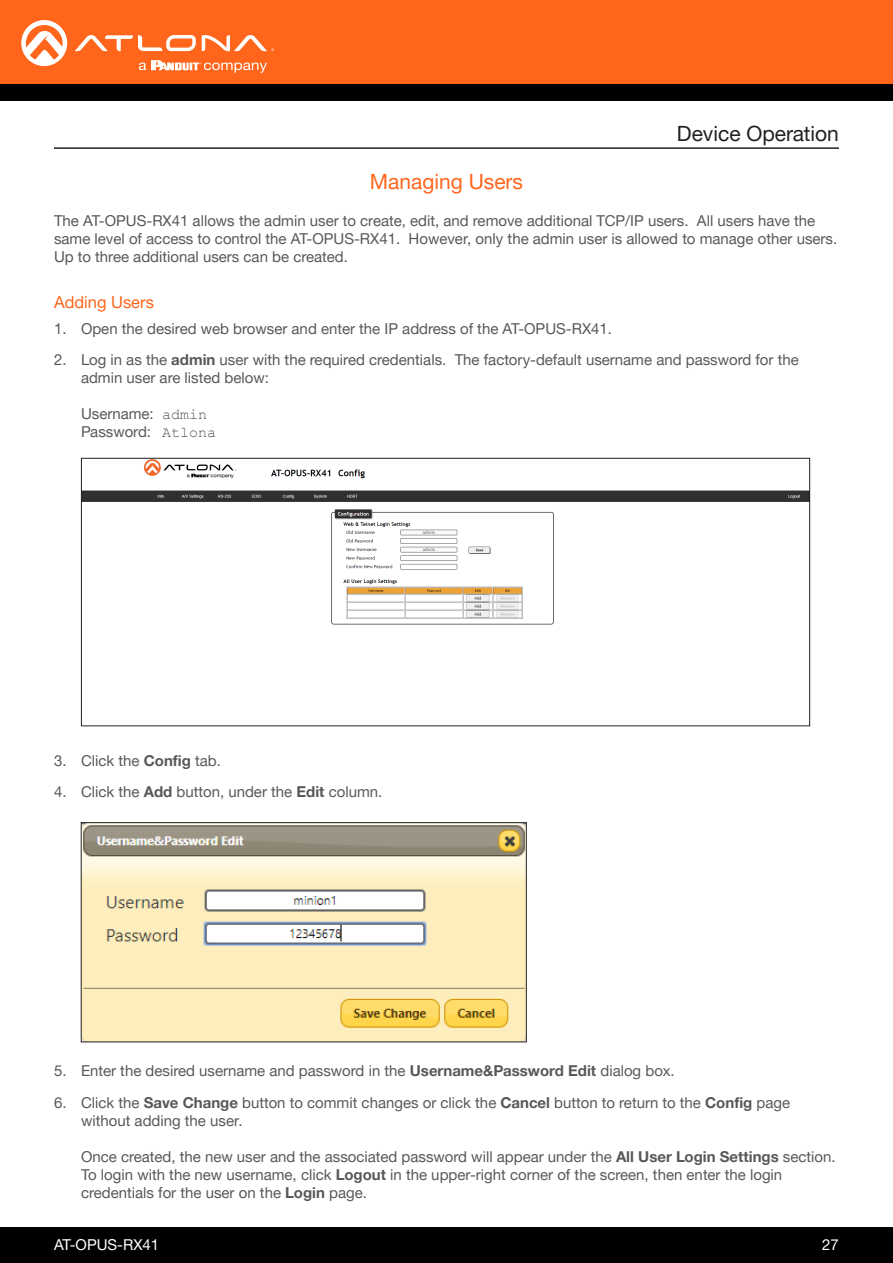
<style>
.page{position:relative;width:893px;height:1263px;background:#fff}
.page>*{position:absolute;margin:0;border:0;box-sizing:border-box;transform-origin:0 0}
.Non_TOC_Section_Header_Right_Align{font:21px "Helvetica Neue LTW1 G";color:#231f20}
.Subsection_Header{font:21px "Helvetica Neue LTW1 G";color:#ff661c}
.Secondary_Subsection{font:16.5px "Helvetica Neue LTW1 G";color:#ff661c}
.General_Text{font:15px/18px "Helvetica Neue LTW1 G";color:#57585a}
.t1{font:15px "Helvetica Neue LTW1 G";color:#fff}
.s1{font-weight:700}
.s2{font-family:"Courier New"}
</style>
<div class="page">
<div style="left:0;top:1227px;width:893px;height:36px;background:#000"></div>
<div style="left:0;top:0;width:893px;height:84px;background:#ff661c"></div>
<div style="left:0;top:84px;width:893px;height:16px;background:#000"></div>
<svg style="left:75px;top:35px;width:121px;height:16px"></svg>
<svg style="left:202px;top:35px;width:72px;height:16px"></svg>
<svg style="left:21px;top:20px;width:46px;height:46px"></svg>
<svg style="left:139px;top:60px;width:128px;height:13px"></svg>
<img style="left:83px;top:824px;width:442px;height:216px">
<div style="left:81px;top:822px;width:446px;height:220px;border:1px solid #231f20"></div>
<hr style="left:54px;top:147px;width:785px;height:2px;background:#231f20">
<img style="left:83px;top:460px;width:725px;height:165px">
<div style="left:81px;top:458px;width:729px;height:268px;border:1px solid #231f20"></div>
<p class="Non_TOC_Section_Header_Right_Align" style="left:677px;top:120px;width:164px">Device Operation</p>
<p class="Subsection_Header" style="left:370px;top:169px;width:155px">Managing Users</p>
<p class="General_Text" style="left:54px;top:211px;width:785px">The AT-OPUS-RX41 allows the admin user to create, edit, and remove additional TCP/IP users. All users have the same level of access to control the AT-OPUS-RX41. However, only the admin user is allowed to manage other users.<br>Up to three additional users can be created.</p>
<p class="Secondary_Subsection" style="left:54px;top:292px;width:101px">Adding Users</p>
<p class="General_Text" style="left:54px;top:319px;width:560px">1. Open the desired web browser and enter the IP address of the AT-OPUS-RX41.</p>
<p class="General_Text" style="left:81px;top:351px;width:719px;text-indent:-27px">2. Log in as the <span class="s1">admin</span> user with the required credentials. The factory-default username and password for the admin user are listed below:</p>
<p class="General_Text" style="left:81px;top:405px;width:136px">Username: <span class="s2">admin<br></span>Password: <span class="s2">Atlona</span></p>
<p class="General_Text" style="left:54px;top:751px;width:169px">3. Click the <span class="s1">Config</span> tab.</p>
<p class="General_Text" style="left:54px;top:783px;width:330px">4. Click the <span class="s1">Add</span> button, under the <span class="s1">Edit</span> column.</p>
<p class="General_Text" style="left:54px;top:1062px;width:622px">5. Enter the desired username and password in the <span class="s1">Username&amp;Password Edit</span> dialog box.</p>
<p class="General_Text" style="left:81px;top:1093px;width:711px;text-indent:-27px">6. Click the <span class="s1">Save Change</span> button to commit changes or click the <span class="s1">Cancel</span> button to return to the <span class="s1">Config</span> page without adding the user.</p>
<p class="General_Text" style="left:81px;top:1147px;width:756px">Once created, the new user and the associated password will appear under the <span class="s1">All User Login Settings</span> section.<br>To login with the new username, click <span class="s1">Logout</span> in the upper-right corner of the screen, then enter the login credentials for the user on the <span class="s1">Login</span> page.</p>
<p class="t1" style="left:54px;top:1235px;width:107px">AT-OPUS-RX41</p>
<p class="t1" style="left:822px;top:1235px;width:18px">27</p>
</div>
